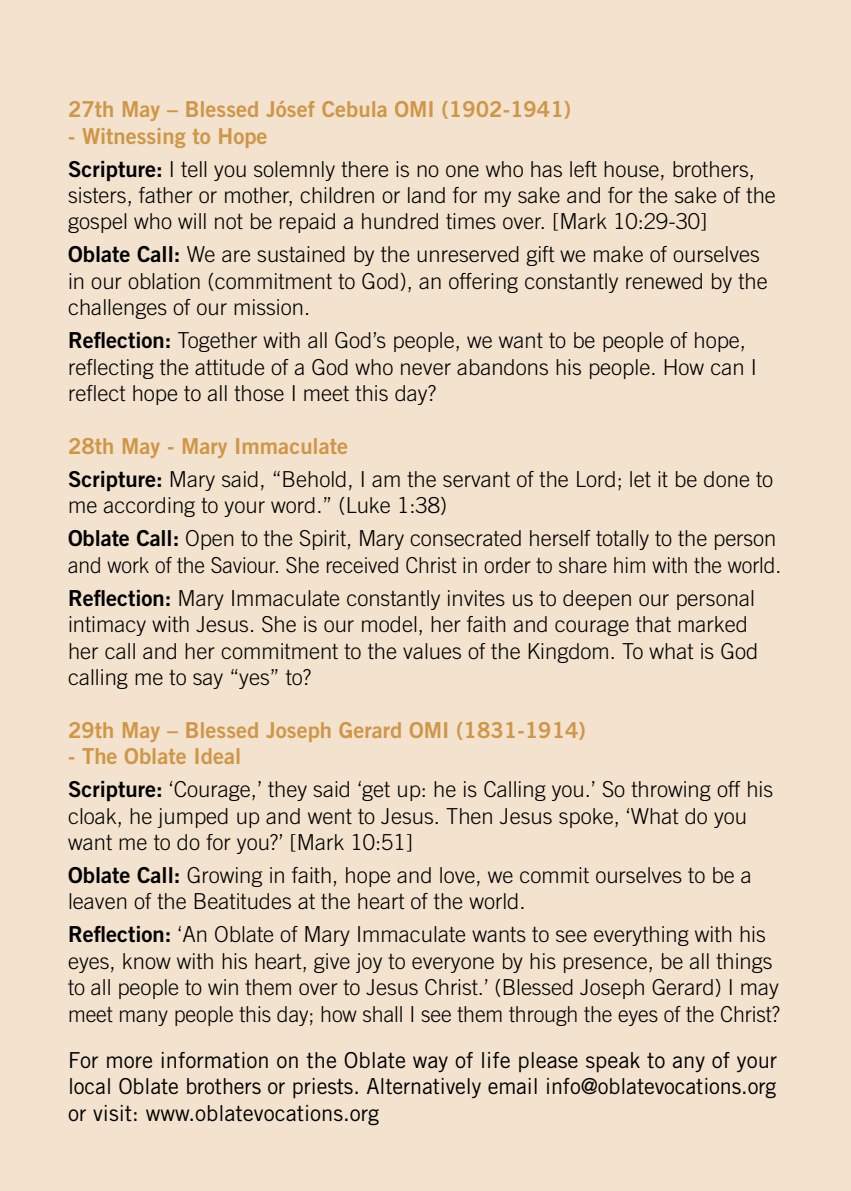
<style>
.page{position:relative;width:851px;height:1191px;background:#fff}
.page>*{position:absolute;margin:0;border:0;box-sizing:border-box;transform-origin:0 0}
.t1{font:300 22px/26.4px "Trade Gothic";color:#000}
.t2{font:22px/26.4px "Trade Gothic";color:#000;text-align:justify}
.t3{font:22px "Trade Gothic Bold Two";color:#d09647}
.s1{font-family:"Trade Gothic Bold Two";font-weight:400}
</style>
<div class="page">
<div style="left:0;top:0;width:850px;height:1191px;background:#f2e2ce"></div>
<p class="t3" style="left:68px;top:96px;width:504px">27th May – Blessed Jósef Cebula OMI (1902-1941)</p>
<p class="t3" style="left:68px;top:122px;width:201px">- Witnessing to Hope</p>
<p class="t1" style="left:68px;top:155px;width:709px"><span class="s1">Scripture:</span> I tell you solemnly there is no one who has left house, brothers, sisters, father or mother, children or land for my sake and for the sake of the gospel who will not be repaid a hundred times over. [Mark 10:29-30]</p>
<p class="t1" style="left:68px;top:241px;width:701px"><span class="s1">Oblate Call:</span> We are sustained by the unreserved gift we make of ourselves in our oblation (commitment to God), an offering constantly renewed by the challenges of our mission.</p>
<p class="t1" style="left:68px;top:327px;width:690px"><span class="s1">Reflection:</span> Together with all God’s people, we want to be people of hope, reflecting the attitude of a God who never abandons his people. How can I reflect hope to all those I meet this day?</p>
<p class="t3" style="left:68px;top:432px;width:281px">28th May - Mary Immaculate</p>
<p class="t1" style="left:68px;top:465px;width:706px"><span class="s1">Scripture:</span> Mary said, “Behold, I am the servant of the Lord; let it be done to me according to your word.” (Luke 1:38)</p>
<p class="t1" style="left:68px;top:525px;width:714px"><span class="s1">Oblate Call:</span> Open to the Spirit, Mary consecrated herself totally to the person and work of the Saviour. She received Christ in order to share him with the world.</p>
<p class="t1" style="left:68px;top:584px;width:691px"><span class="s1">Reflection:</span> Mary Immaculate constantly invites us to deepen our personal intimacy with Jesus. She is our model, her faith and courage that marked her call and her commitment to the values of the Kingdom. To what is God calling me to say “yes” to?</p>
<p class="t3" style="left:68px;top:716px;width:519px">29th May – Blessed Joseph Gerard OMI (1831-1914)</p>
<p class="t3" style="left:68px;top:742px;width:174px">- The Oblate Ideal</p>
<p class="t1" style="left:68px;top:776px;width:706px"><span class="s1">Scripture:</span> ‘Courage,’ they said ‘get up: he is Calling you.’ So throwing off his cloak, he jumped up and went to Jesus. Then Jesus spoke, ‘What do you want me to do for you?’ [Mark 10:51]</p>
<p class="t1" style="left:68px;top:861px;width:685px"><span class="s1">Oblate Call:</span> Growing in faith, hope and love, we commit ourselves to be a leaven of the Beatitudes at the heart of the world.</p>
<p class="t1" style="left:68px;top:921px;width:713px"><span class="s1">Reflection:</span> ‘An Oblate of Mary Immaculate wants to see everything with his eyes, know with his heart, give joy to everyone by his presence, be all things to all people to win them over to Jesus Christ.’ (Blessed Joseph Gerard) I may meet many people this day; how shall I see them through the eyes of the Christ?</p>
<p class="t2" style="left:68px;top:1046px;width:710px">For more information on the Oblate way of life please speak to any of your local Oblate brothers or priests. Alternatively email info@oblatevocations.org or visit: www.oblatevocations.org</p>
</div>
